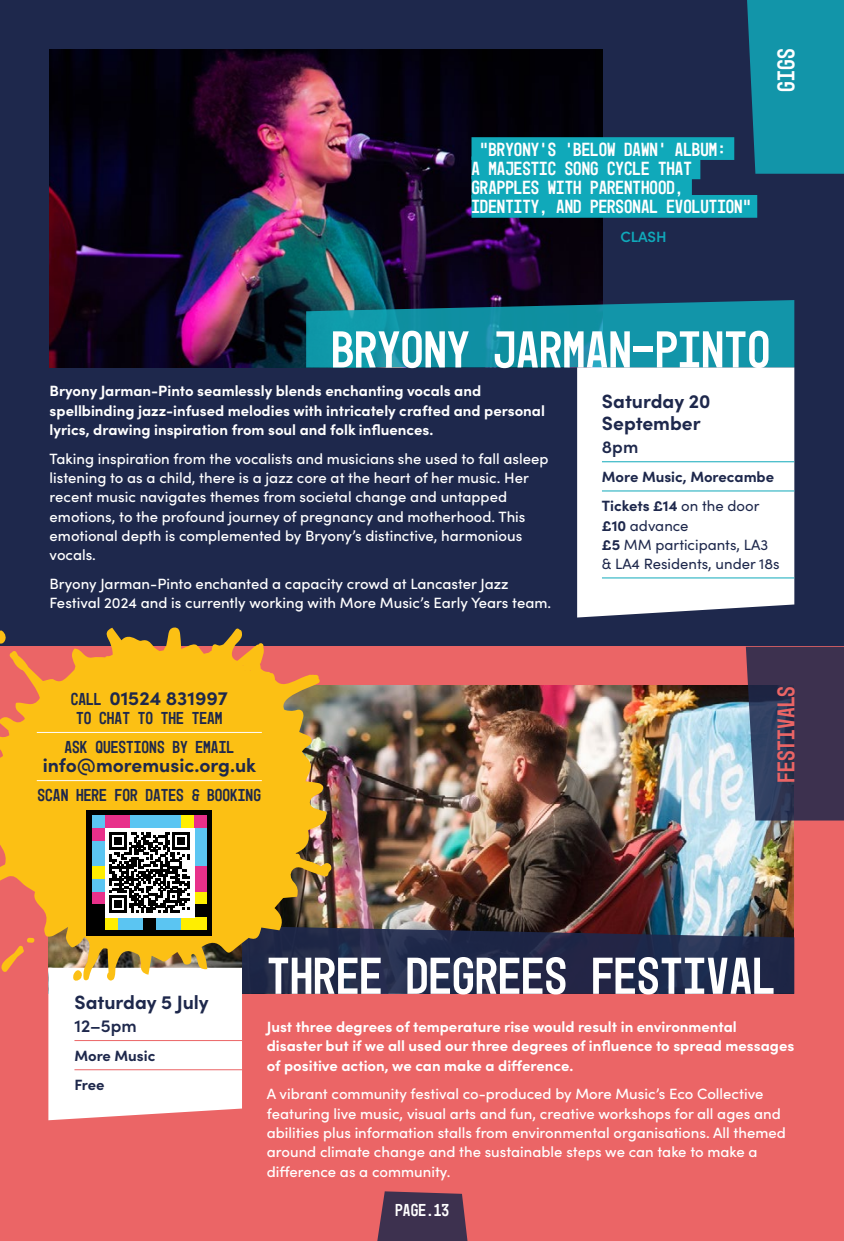
<style>
.page{position:relative;width:844px;height:1241px;background:#fff}
.page>*{position:absolute;margin:0;border:0;box-sizing:border-box;transform-origin:0 0}
.t1{font:52.5px "Mono 45 Headline";color:#fff}
.t2{font:24.5px "Mono 45 Headline";color:#eb6566}
.t3{font:24.5px "Mono 45 Headline";color:#fff}
.t4{font:19.25px/19.2px "Mono 45 Headline";color:#fff}
.t5{font:700 19.25px/22.8px "Sofia Pro";color:#1e284c}
.t6{font:17.5px/28.9px "Mono 45 Headline";color:#1e284c;text-align:center}
.t7{font:600 17.5px "Sofia Pro";color:#1e284c}
.t8{font:17.5px "Mono 45 Headline";color:#fff}
.t9{font:500 14.88px/19.2px "Sofia Pro";color:#fff}
.t10{font:700 14.88px/19.2px "Sofia Pro";color:#fff}
.t11{font:14.88px/19.2px "Sofia Pro";color:#1e284c}
.t12{font:700 14.88px/29.2px "Sofia Pro";color:#1e284c}
.t13{font:600 14.88px "Sofia Pro";color:#10a9ba}
.s1{font-weight:400}
.s2{font-weight:700}
.s3{font-family:"Mono 45 Headline";font-weight:400;font-size:17.5px}
</style>
<div class="page">
<div style="left:0;top:0;width:843px;height:1240px;background:#1e284c"></div>
<div style="left:0;top:646px;width:843px;height:594px;background:#eb6566"></div>
<img style="left:50px;top:50px;width:552px;height:317px">
<div style="left:471px;top:137px;width:263px;height:23px;background:#10a9ba"></div>
<div style="left:471px;top:156px;width:229px;height:23px;background:#10a9ba"></div>
<div style="left:471px;top:176px;width:220px;height:22px;background:#10a9ba"></div>
<div style="left:471px;top:195px;width:286px;height:23px;background:#10a9ba"></div>
<svg style="left:306px;top:300px;width:488px;height:67px;background:#128a9d"></svg>
<div style="left:577px;top:367px;width:217px;height:250px;background:#fff"></div>
<hr style="left:601px;top:461px;width:193px;height:1px;background:#10a9ba">
<hr style="left:601px;top:490px;width:193px;height:1px;background:#10a9ba">
<hr style="left:601px;top:577px;width:193px;height:1px;background:#10a9ba">
<svg style="left:0;top:627px;width:264px;height:310px;fill:#fab91a"></svg>
<svg style="left:1px;top:937px;width:34px;height:35px"></svg>
<svg style="left:0;top:630px;width:7px;height:14px"></svg>
<hr style="left:37px;top:732px;width:225px;height:1px;background:#fff">
<hr style="left:37px;top:780px;width:225px;height:1px;background:#fff">
<img style="left:48px;top:646px;width:795px;height:474px">
<div style="left:747px;top:0;width:96px;height:174px;background:#1295a9"></div>
<svg style="left:377px;top:1191px;width:91px;height:49px;background:#503651"></svg>
<p class="t4" style="left:471px;top:139px;width:281px;text-indent:8px">“BRYONY’S ‘BELOW DAWN’ ALBUM:<br>A MAJESTIC SONG CYCLE THAT<br>GRAPPLES WITH PARENTHOOD,<br>IDENTITY, AND PERSONAL EVOLUTION”</p>
<p class="t13" style="left:620px;top:226px;width:48px">CLASH</p>
<h2 class="t3" style="left:771px;top:91px;width:45px;rotate:-90deg">GIGS</h2>
<h1 class="t1" style="left:331px;top:319px;width:440px">BRYONY JARMAN-PINTO</h1>
<p class="t5" style="left:601px;top:388px;width:110px">Saturday 20<br>September</p>
<p class="t7" style="left:601px;top:433px;width:38px">8pm</p>
<p class="t12" style="left:601px;top:461px;width:174px">More Music, Morecambe<br>Tickets £14 <span class="s1">on the door</span></p>
<p class="t11" style="left:601px;top:515px;width:179px"><span class="s2">£10</span> advance<br><span class="s2">£5</span> MM participants, LA3 &amp; LA4 Residents, under 18s</p>
<p class="t10" style="left:50px;top:380px;width:496px">Bryony Jarman-Pinto seamlessly blends enchanting vocals and spellbinding jazz-infused melodies with intricately crafted and personal lyrics, drawing inspiration from soul and folk influences.</p>
<p class="t9" style="left:50px;top:448px;width:500px">Taking inspiration from the vocalists and musicians she used to fall asleep listening to as a child, there is a jazz core at the heart of her music. Her recent music navigates themes from societal change and untapped emotions, to the profound journey of pregnancy and motherhood. This emotional depth is complemented by Bryony’s distinctive, harmonious vocals.</p>
<p class="t9" style="left:50px;top:573px;width:503px">Bryony Jarman-Pinto enchanted a capacity crowd at Lancaster Jazz<br>Festival 2024 and is currently working with More Music’s Early Years team.</p>
<p class="t5" style="left:71px;top:684px;width:158px"><span class="s3">CALL</span> 01524 831997</p>
<p class="t6" style="left:64px;top:703px;width:171px">TO CHAT TO THE TEAM<br>ASK QUESTIONS BY EMAIL</p>
<p class="t5" style="left:43px;top:752px;width:215px">info@moremusic.org.uk</p>
<p class="t6" style="left:38px;top:780px;width:225px">SCAN HERE FOR DATES &amp; BOOKING</p>
<h2 class="t2" style="left:771px;top:782px;width:99px;rotate:-90deg">FESTIVALS</h2>
<p class="t5" style="left:74px;top:989px;width:136px">Saturday 5 July</p>
<p class="t7" style="left:74px;top:1012px;width:64px">12–5pm</p>
<p class="t12" style="left:74px;top:1039px;width:82px">More Music<br>Free</p>
<h1 class="t1" style="left:267px;top:944px;width:510px">THREE DEGREES FESTIVAL</h1>
<p class="t10" style="left:267px;top:1015px;width:529px">Just three degrees of temperature rise would result in environmental disaster but if we all used our three degrees of influence to spread messages of positive action, we can make a difference.</p>
<p class="t9" style="left:267px;top:1083px;width:520px">A vibrant community festival co-produced by More Music’s Eco Collective featuring live music, visual arts and fun, creative workshops for all ages and abilities plus information stalls from environmental organisations. All themed around climate change and the sustainable steps we can take to make a difference as a community.</p>
<p class="t8" style="left:395px;top:1199px;width:55px">PAGE.13</p>
</div>
